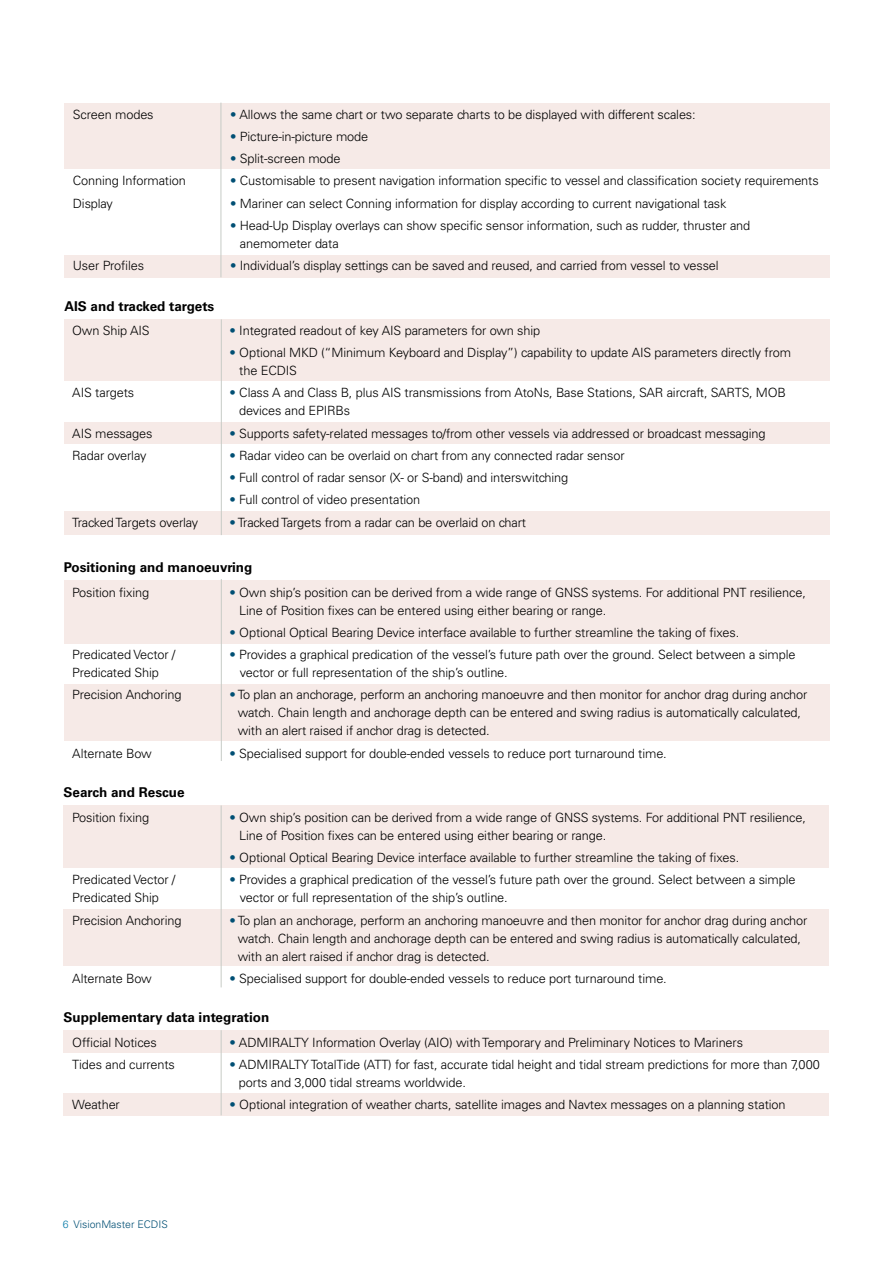
<style>
.page{position:relative;width:893px;height:1263px;background:#fff}
.page>*{position:absolute;margin:0;border:0;box-sizing:border-box;transform-origin:0 0}
.t1{font:700 13.5px "Univers LT Std";color:#000}
.t2{font:300 12.75px/18px "Univers LT";letter-spacing:-.01em;color:#000}
.t3{font:300 10.5px "Univers CE";color:#004f74}
.s1{color:#004f74}
.s2{color:#097ca9}
</style>
<div class="page">
<div style="left:64px;top:684px;width:765px;height:57px;background:#f6eae7"></div>
<div style="left:64px;top:511px;width:765px;height:24px;background:#f6eae7"></div>
<div style="left:64px;top:423px;width:765px;height:21px;background:#f6eae7"></div>
<div style="left:64px;top:255px;width:765px;height:22px;background:#f6eae7"></div>
<div style="left:64px;top:103px;width:765px;height:66px;background:#f6eae7"></div>
<div style="left:64px;top:319px;width:765px;height:62px;background:#f6eae7"></div>
<hr style="left:221px;top:319px;width:1px;height:216px;background:#c7cbc6">
<div style="left:64px;top:580px;width:765px;height:64px;background:#f6eae7"></div>
<hr style="left:221px;top:579px;width:1px;height:182px;background:#c7cbc6">
<hr style="left:221px;top:103px;width:1px;height:174px;background:#c7cbc6">
<div style="left:64px;top:1093px;width:765px;height:22px;background:#f6eae7"></div>
<div style="left:64px;top:909px;width:765px;height:57px;background:#f6eae7"></div>
<div style="left:64px;top:805px;width:765px;height:63px;background:#f6eae7"></div>
<hr style="left:221px;top:805px;width:1px;height:182px;background:#c7cbc6">
<div style="left:64px;top:1030px;width:765px;height:22px;background:#f6eae7"></div>
<hr style="left:221px;top:1030px;width:1px;height:85px;background:#c7cbc6">
<p class="t2" style="left:73px;top:105px;width:82px">Screen modes</p>
<p class="t2" style="left:230px;top:105px;width:467px"><span class="s1">•</span> Allows the same chart or two separate charts to be displayed with different scales:</p>
<p class="t2" style="left:230px;top:127px;width:140px"><span class="s1">•</span> Picture-in-picture mode</p>
<p class="t2" style="left:230px;top:150px;width:112px"><span class="s1">•</span> Split-screen mode</p>
<p class="t2" style="left:73px;top:172px;width:114px">Conning Information</p>
<p class="t2" style="left:230px;top:172px;width:590px"><span class="s1">•</span> Customisable to present navigation information specific to vessel and classification society requirements</p>
<p class="t2" style="left:73px;top:194px;width:42px">Display</p>
<p class="t2" style="left:230px;top:194px;width:498px"><span class="s1">•</span> Mariner can select Conning information for display according to current navigational task</p>
<p class="t2" style="left:240px;top:216px;width:512px;text-indent:-10px"><span class="s1">•</span> Head-Up Display overlays can show specific sensor information, such as rudder, thruster and anemometer data</p>
<p class="t2" style="left:73px;top:257px;width:73px">User Profiles</p>
<p class="t2" style="left:230px;top:257px;width:490px"><span class="s1">•</span> Individual’s display settings can be saved and reused, and carried from vessel to vessel</p>
<p class="t1" style="left:64px;top:298px;width:151px">AIS and tracked targets</p>
<p class="t2" style="left:72px;top:321px;width:79px">Own Ship AIS</p>
<p class="t2" style="left:230px;top:321px;width:312px"><span class="s1">•</span> Integrated readout of key AIS parameters for own ship</p>
<p class="t2" style="left:239px;top:344px;width:553px;text-indent:-10px"><span class="s1">•</span> Optional MKD (“Minimum Keyboard and Display”) capability to update AIS parameters directly from the ECDIS</p>
<p class="t2" style="left:72px;top:384px;width:64px">AIS targets</p>
<p class="t2" style="left:239px;top:384px;width:548px;text-indent:-10px"><span class="s1">•</span> Class A and Class B, plus AIS transmissions from AtoNs, Base Stations, SAR aircraft, SARTS, MOB devices and EPIRBs</p>
<p class="t2" style="left:72px;top:424px;width:82px">AIS messages</p>
<p class="t2" style="left:230px;top:424px;width:537px"><span class="s1">•</span> Supports safety-related messages to/from other vessels via addressed or broadcast messaging</p>
<p class="t2" style="left:72px;top:446px;width:76px">Radar overlay</p>
<p class="t2" style="left:230px;top:446px;width:396px"><span class="s1">•</span> Radar video can be overlaid on chart from any connected radar sensor</p>
<p class="t2" style="left:230px;top:469px;width:340px"><span class="s1">•</span> Full control of radar sensor (X- or S-band) and interswitching</p>
<p class="t2" style="left:230px;top:491px;width:192px"><span class="s1">•</span> Full control of video presentation</p>
<p class="t2" style="left:72px;top:513px;width:127px">Tracked Targets overlay</p>
<p class="t2" style="left:230px;top:513px;width:298px"><span class="s1">•</span> Tracked Targets from a radar can be overlaid on chart</p>
<p class="t1" style="left:64px;top:559px;width:190px">Positioning and manoeuvring</p>
<p class="t2" style="left:72px;top:583px;width:78px">Position fixing</p>
<p class="t2" style="left:239px;top:583px;width:568px;text-indent:-10px"><span class="s1">•</span> Own ship’s position can be derived from a wide range of GNSS systems. For additional PNT resilience,<br>Line of Position fixes can be entered using either bearing or range.</p>
<p class="t2" style="left:230px;top:623px;width:511px"><span class="s1">•</span> Optional Optical Bearing Device interface available to further streamline the taking of fixes.</p>
<p class="t2" style="left:72px;top:646px;width:105px">Predicated Vector /</p>
<p class="t2" style="left:230px;top:646px;width:567px"><span class="s1">•</span> Provides a graphical predication of the vessel’s future path over the ground. Select between a simple</p>
<p class="t2" style="left:72px;top:664px;width:88px">Predicated Ship</p>
<p class="t2" style="left:240px;top:664px;width:269px">vector or full representation of the ship’s outline.</p>
<p class="t2" style="left:72px;top:686px;width:111px">Precision Anchoring</p>
<p class="t2" style="left:238px;top:686px;width:571px;text-indent:-8px"><span class="s1">•</span> To plan an anchorage, perform an anchoring manoeuvre and then monitor for anchor drag during anchor watch. Chain length and anchorage depth can be entered and swing radius is automatically calculated, with an alert raised if anchor drag is detected.</p>
<p class="t2" style="left:72px;top:744px;width:81px">Alternate Bow</p>
<p class="t2" style="left:230px;top:744px;width:439px"><span class="s1">•</span> Specialised support for double-ended vessels to reduce port turnaround time.</p>
<p class="t1" style="left:64px;top:784px;width:123px">Search and Rescue</p>
<p class="t2" style="left:72px;top:808px;width:78px">Position fixing</p>
<p class="t2" style="left:239px;top:808px;width:568px;text-indent:-10px"><span class="s1">•</span> Own ship’s position can be derived from a wide range of GNSS systems. For additional PNT resilience,<br>Line of Position fixes can be entered using either bearing or range.</p>
<p class="t2" style="left:230px;top:849px;width:511px"><span class="s1">•</span> Optional Optical Bearing Device interface available to further streamline the taking of fixes.</p>
<p class="t2" style="left:72px;top:871px;width:105px">Predicated Vector /</p>
<p class="t2" style="left:230px;top:871px;width:567px"><span class="s1">•</span> Provides a graphical predication of the vessel’s future path over the ground. Select between a simple</p>
<p class="t2" style="left:72px;top:889px;width:88px">Predicated Ship</p>
<p class="t2" style="left:240px;top:889px;width:269px">vector or full representation of the ship’s outline.</p>
<p class="t2" style="left:72px;top:911px;width:111px">Precision Anchoring</p>
<p class="t2" style="left:238px;top:911px;width:571px;text-indent:-8px"><span class="s1">•</span> To plan an anchorage, perform an anchoring manoeuvre and then monitor for anchor drag during anchor watch. Chain length and anchorage depth can be entered and swing radius is automatically calculated, with an alert raised if anchor drag is detected.</p>
<p class="t2" style="left:72px;top:969px;width:81px">Alternate Bow</p>
<p class="t2" style="left:230px;top:969px;width:439px"><span class="s1">•</span> Specialised support for double-ended vessels to reduce port turnaround time.</p>
<p class="t1" style="left:64px;top:1009px;width:207px">Supplementary data integration</p>
<p class="t2" style="left:72px;top:1033px;width:86px">Official Notices</p>
<p class="t2" style="left:230px;top:1033px;width:515px"><span class="s1">•</span> ADMIRALTY Information Overlay (AIO) with Temporary and Preliminary Notices to Mariners</p>
<p class="t2" style="left:72px;top:1055px;width:104px">Tides and currents</p>
<p class="t2" style="left:239px;top:1055px;width:583px;text-indent:-9px"><span class="s1">•</span> ADMIRALTY TotalTide (ATT) for fast, accurate tidal height and tidal stream predictions for more than 7,000 ports and 3,000 tidal streams worldwide.</p>
<p class="t2" style="left:72px;top:1096px;width:49px">Weather</p>
<p class="t2" style="left:230px;top:1096px;width:557px"><span class="s1">•</span> Optional integration of weather charts, satellite images and Navtex messages on a planning station</p>
<p class="t3" style="left:63px;top:1218px;width:107px"><span class="s2">6</span> VisionMaster ECDIS</p>
</div>
